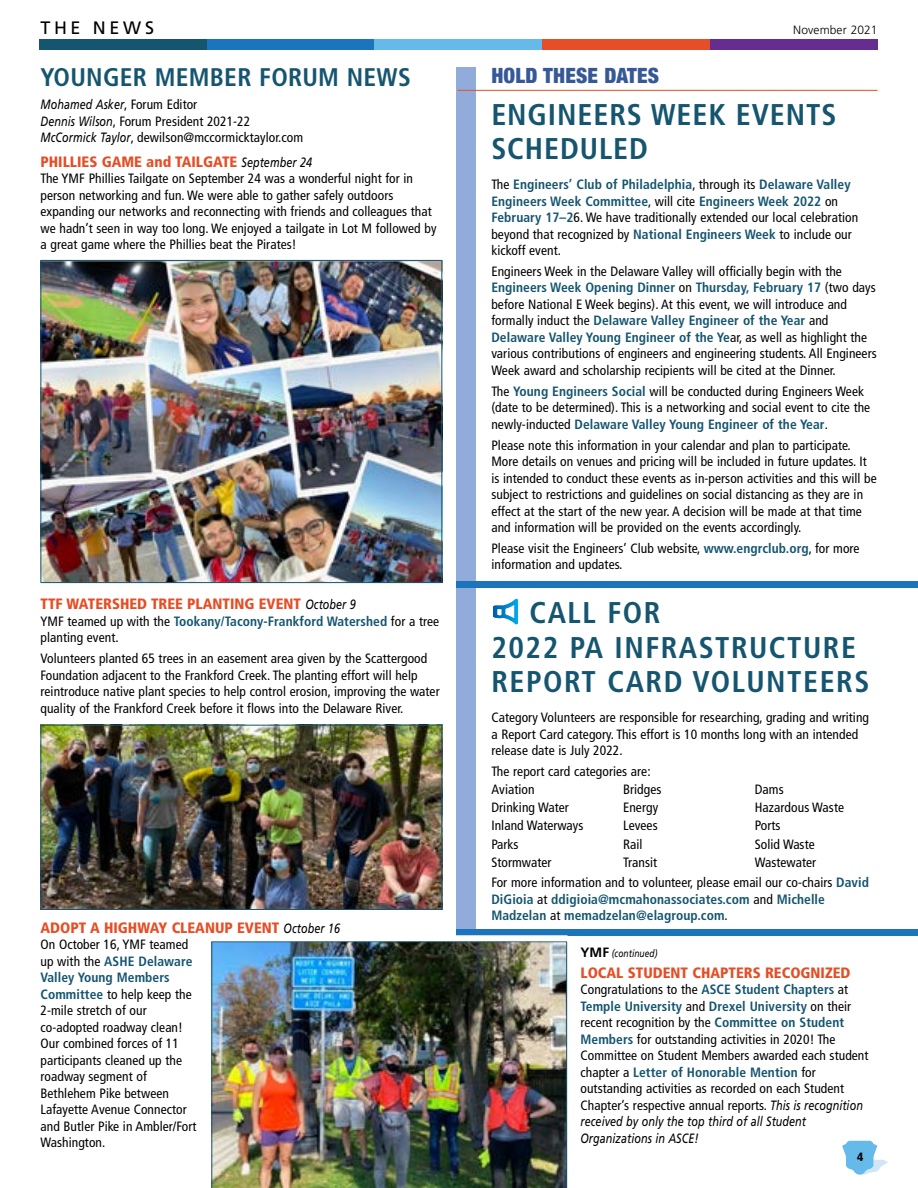
<style>
.page{position:relative;width:918px;height:1188px;background:#fff}
.page>*{position:absolute;margin:0;border:0;box-sizing:border-box;transform-origin:0 0}
.t1{font:700 condensed 30px/34.5px "Frutiger LT Std";letter-spacing:.05em;color:#155570}
.t2{font:700 condensed 30px/34.5px "Frutiger LT Std";letter-spacing:.03em;color:#155570}
.t3{font:700 condensed 25.5px "Frutiger LT Std";letter-spacing:.01em;color:#155570}
.t4{font:900 condensed 21px "Helvetica Neue";letter-spacing:.01em;color:#375896}
.t5{font:18px "Frutiger LT Std";letter-spacing:.2em;color:#000}
.t6{font:900 condensed 15px "Frutiger LT Std";color:#e54e26}
.t7{font:condensed 13.5px/16.5px "Frutiger LT Std";letter-spacing:.005em;color:#000}
.t8{font:700 condensed 13.5px/16.5px "Frutiger LT Std";letter-spacing:.005em;color:#155570}
.t9{font:300 12px "Frutiger LT Std";letter-spacing:.01em;color:#000}
.t10{font:900 condensed 12px "Frutiger LT Std";color:#000}
.t11{font:italic 10.5px "Frutiger LT Std";letter-spacing:.005em;color:#000;scale:.8 1}
.s1{font-style:italic;font-stretch:normal}
.s2{font-weight:400;font-style:italic;font-stretch:normal;font-size:13.5px;color:#000}
.s3{font-weight:700;color:#155570}
.s4{font-weight:400;color:#000}
.s5{font-weight:700;font-style:normal;font-size:13.5px}
</style>
<div class="page">
<div style="left:457px;top:68px;width:19px;height:1120px;background:#91acda"></div>
<div style="left:39px;top:39px;width:168px;height:11px;background:#155570"></div>
<div style="left:207px;top:39px;width:168px;height:11px;background:#1c75bc"></div>
<div style="left:375px;top:39px;width:167px;height:11px;background:#65bae9"></div>
<div style="left:542px;top:39px;width:168px;height:11px;background:#e54e26"></div>
<div style="left:710px;top:39px;width:168px;height:11px;background:#662d91"></div>
<svg style="left:842px;top:1141px;width:46px;height:34px"></svg>
<hr style="left:458px;top:90px;width:420px;height:1px;background:#e54e26">
<img style="left:42px;top:262px;width:398px;height:319px">
<div style="left:40px;top:260px;width:402px;height:323px;border:1px solid #155570"></div>
<img style="left:42px;top:727px;width:398px;height:181px">
<div style="left:40px;top:725px;width:402px;height:185px;border:1px solid #155570"></div>
<div style="left:456px;top:581px;width:462px;height:7px;background:#1c75bc"></div>
<div style="left:456px;top:929px;width:462px;height:7px;background:#1c75bc"></div>
<svg style="left:494px;top:598px;width:25px;height:27px"></svg>
<img style="left:211px;top:941px;width:356px;height:247px">
<div style="left:208px;top:935px;width:360px;height:6px;background:#fff"></div>
<h3 class="t5" style="left:40px;top:17px;width:115px">THE NEWS</h3>
<p class="t9" style="left:793px;top:23px;width:86px">November 2021</p>
<h2 class="t3" style="left:40px;top:62px;width:372px">YOUNGER MEMBER FORUM NEWS</h2>
<p class="t7" style="left:40px;top:96px;width:264px"><span class="s1">Mohamed Asker</span>, Forum Editor<br><span class="s1">Dennis Wilson</span>, Forum President 2021-22<br><span class="s1">McCormick Taylor</span>, dewilson@mccormicktaylor.com</p>
<p class="t6" style="left:40px;top:153px;width:273px">PHILLIES GAME and TAILGATE <span class="s2">September 24</span></p>
<p class="t7" style="left:40px;top:170px;width:398px">The YMF Phillies Tailgate on September 24 was a wonderful night for in person networking and fun. We were able to gather safely outdoors expanding our networks and reconnecting with friends and colleagues that we hadn’t seen in way too long. We enjoyed a tailgate in Lot M followed by a great game where the Phillies beat the Pirates!</p>
<p class="t6" style="left:40px;top:595px;width:317px">TTF WATERSHED TREE PLANTING EVENT <span class="s2">October 9</span></p>
<p class="t7" style="left:40px;top:613px;width:400px">YMF teamed up with the <span class="s3">Tookany/Tacony-Frankford Watershed</span> for a tree planting event.</p>
<p class="t7" style="left:40px;top:650px;width:401px">Volunteers planted 65 trees in an easement area given by the Scattergood Foundation adjacent to the Frankford Creek. The planting effort will help reintroduce native plant species to help control erosion, improving the water quality of the Frankford Creek before it flows into the Delaware River.</p>
<p class="t6" style="left:40px;top:919px;width:301px">ADOPT A HIGHWAY CLEANUP EVENT <span class="s2">October 16</span></p>
<p class="t7" style="left:40px;top:937px;width:157px">On October 16, YMF teamed up with the <span class="s3">ASHE Delaware<br>Valley Young Members<br>Committee</span> to help keep the<br>2-mile stretch of our co-adopted roadway clean!<br>Our combined forces of 11 participants cleaned up the roadway segment of<br>Bethlehem Pike between<br>Lafayette Avenue Connector and Butler Pike in Ambler/Fort<br>Washington.</p>
<h3 class="t4" style="left:491px;top:59px;width:169px">HOLD THESE DATES</h3>
<h1 class="t2" style="left:491px;top:97px;width:347px">ENGINEERS WEEK EVENTS<br>SCHEDULED</h1>
<p class="t7" style="left:491px;top:176px;width:368px">The <span class="s3">Engineers’ Club of Philadelphia</span>, through its <span class="s3">Delaware Valley Engineers Week Committee</span>, will cite <span class="s3">Engineers Week 2022</span> on <span class="s3">February 17–2</span>6. We have traditionally extended our local celebration beyond that recognized by <span class="s3">National Engineers Week</span> to include our kickoff event.</p>
<p class="t7" style="left:491px;top:263px;width:387px">Engineers Week in the Delaware Valley will officially begin with the <span class="s3">Engineers Week Opening Dinner</span> on <span class="s3">Thursday, February 17</span> (two days before National E Week begins). At this event, we will introduce and formally induct the <span class="s3">Delaware Valley Engineer of the Year</span> and <span class="s3">Delaware Valley Young Engineer of the Ye</span>ar, as well as highlight the various contributions of engineers and engineering students. All Engineers Week award and scholarship recipients will be cited at the Dinner.</p>
<p class="t7" style="left:491px;top:383px;width:380px">The <span class="s3">Young Engineers Social</span> will be conducted during Engineers Week (date to be determined). This is a networking and social event to cite the newly-inducted <span class="s3">Delaware Valley Young Engineer of the Year</span>.</p>
<p class="t7" style="left:491px;top:437px;width:387px">Please note this information in your calendar and plan to participate.<br>More details on venues and pricing will be included in future updates. It is intended to conduct these events as in-person activities and this will be subject to restrictions and guidelines on social distancing as they are in effect at the start of the new year. A decision will be made at that time and information will be provided on the events accordingly.</p>
<p class="t7" style="left:491px;top:540px;width:370px">Please visit the Engineers’ Club website, <span class="s3">www.engrclub.org</span>, for more information and updates.</p>
<h1 class="t1" style="left:491px;top:596px;width:379px;text-indent:38px">CALL FOR<br>2022 PA INFRASTRUCTURE<br>REPORT CARD VOLUNTEERS</h1>
<p class="t7" style="left:491px;top:709px;width:379px">Category Volunteers are responsible for researching, grading and writing a Report Card category. This effort is 10 months long with an intended release date is July 2022.</p>
<p class="t7" style="left:491px;top:762px;width:161px;line-height:18.1px">The report card categories are:<br>Aviation<br>Drinking Water<br>Inland Waterways<br>Parks<br>Stormwater</p>
<p class="t7" style="left:623px;top:781px;width:40px;line-height:18.1px">Bridges<br>Energy<br>Levees<br>Rail<br>Transit</p>
<p class="t7" style="left:755px;top:780px;width:91px;line-height:18.1px">Dams<br>Hazardous Waste<br>Ports<br>Solid Waste<br>Wastewater</p>
<p class="t8" style="left:491px;top:875px;width:379px"><span class="s4">For more information and to volunteer, please email our co-chairs</span> David<br>DiGioia <span class="s4">at</span> ddigioia@mcmahonassociates.com <span class="s4">and</span> Michelle<br>Madzelan <span class="s4">at</span> memadzelan@elagroup.com<span class="s4">.</span></p>
<p class="t11" style="left:580px;top:947px;width:98px"><span class="s5">YMF</span> (continued)</p>
<p class="t6" style="left:580px;top:963px;width:272px">LOCAL STUDENT CHAPTERS RECOGNIZED</p>
<p class="t7" style="left:581px;top:981px;width:290px">Congratulations to the <span class="s3">ASCE Student Chapters</span> at <span class="s3">Temple University</span> and <span class="s3">Drexel University</span> on their recent recognition by the <span class="s3">Committee on Student Members</span> for outstanding activities in 2020! The Committee on Student Members awarded each student chapter a <span class="s3">Letter of Honorable Mention</span> for outstanding activities as recorded on each Student Chapter’s respective annual reports. <span class="s1">This is recognition received by only the top third of all Student Organizations in ASCE!</span></p>
<p class="t10" style="left:857px;top:1150px;width:8px">4</p>
</div>
